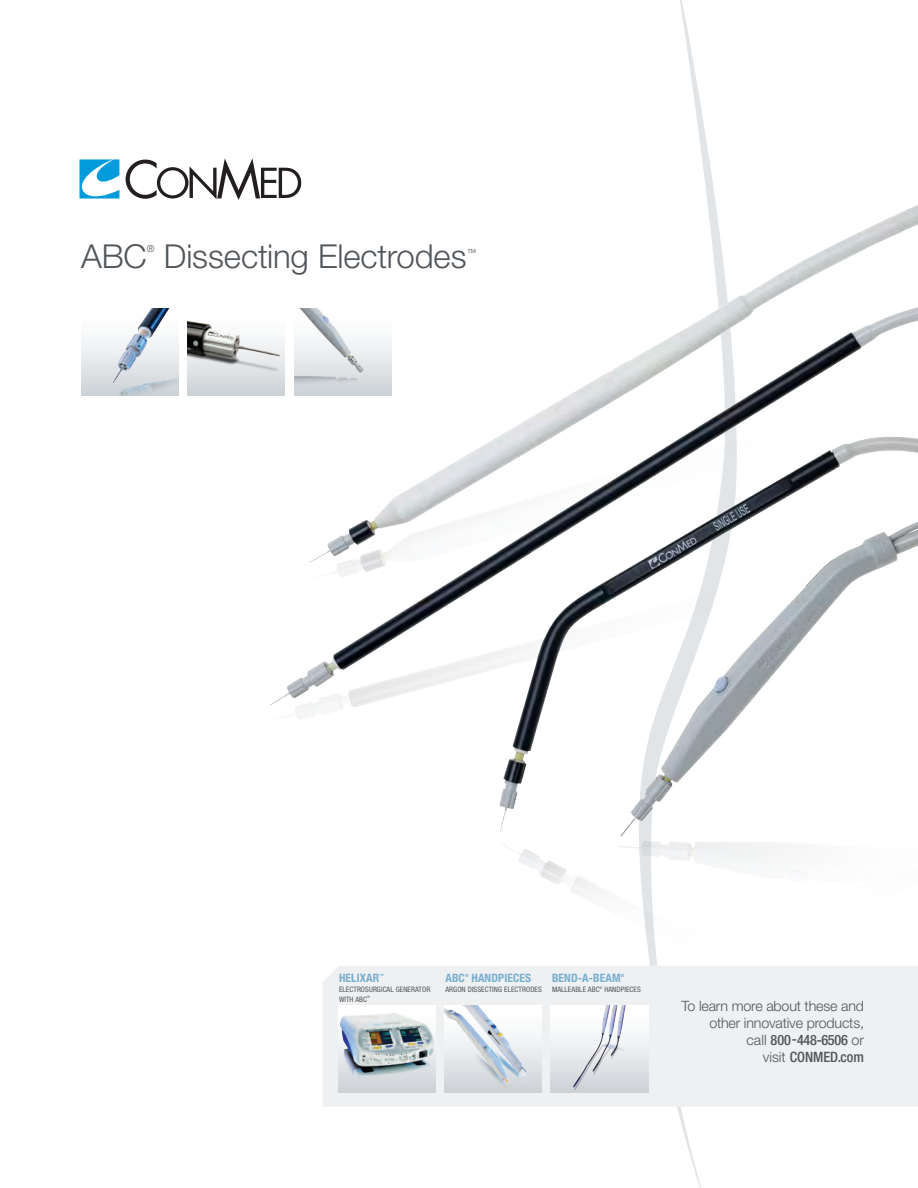
<style>
.page{position:relative;width:918px;height:1188px;background:#fff}
.page>*{position:absolute;margin:0;border:0;box-sizing:border-box;transform-origin:0 0}
._1_ProductTitle{font:300 33px "Helvetica Neue LT Std";letter-spacing:-.005em;color:#51565b}
.t1{font:300 14.25px/17.2px "Helvetica Neue LT Std";letter-spacing:-.01em;color:#515659;text-align:right}
.t2{font:700 condensed 11.7px "Helvetica Neue LT Std";letter-spacing:.01em;color:#78aecd}
._1_ProductTitle-2{font:300 9.6px "Helvetica Neue LT Std";color:#51565b}
.t3{font:condensed 7.5px/9.8px "Helvetica Neue LT Pro";letter-spacing:.01em;color:#515659}
.t4{font:700 condensed 4.35px "Helvetica Neue LT Std";color:#78aecd}
.t5{font:condensed 3.45px "Helvetica Neue LT Pro";color:#515659}
.s1{font-family:"Helvetica Neue LT Pro";font-weight:500;font-stretch:condensed}
</style>
<div class="page">
<img style="left:81px;top:309px;width:97px;height:87px">
<img style="left:188px;top:321px;width:59px;height:75px">
<img style="left:247px;top:51px;width:671px;height:915px">
<svg style="left:126px;top:158px;width:175px;height:42px"></svg>
<svg style="left:80px;top:159px;width:39px;height:40px"></svg>
<div style="left:323px;top:966px;width:595px;height:141px;background:#eef0f2"></div>
<div style="left:338px;top:1005px;width:98px;height:87px;background:linear-gradient(to bottom,#fdffff,#d2d6da)"></div>
<div style="left:444px;top:1005px;width:98px;height:87px;background:linear-gradient(to bottom,#fff,#d0d5d9)"></div>
<div style="left:551px;top:1005px;width:97px;height:87px;background:linear-gradient(to bottom,#fff,#d0d5d9)"></div>
<img style="left:341px;top:1013px;width:92px;height:67px">
<img style="left:569px;top:1005px;width:63px;height:88px">
<img style="left:444px;top:1005px;width:88px;height:88px">
<p class="_1_ProductTitle" style="left:81px;top:236px;width:67px">ABC</p>
<p class="_1_ProductTitle-2" style="left:147px;top:243px;width:9px">®</p>
<p class="_1_ProductTitle" style="left:164px;top:236px;width:304px">Dissecting Electrodes</p>
<p class="_1_ProductTitle-2" style="left:467px;top:247px;width:11px">™</p>
<p class="t2" style="left:339px;top:971px;width:42px">HELIXAR</p>
<p class="t4" style="left:379px;top:973px;width:6px">™</p>
<p class="t3" style="left:339px;top:984px;width:93px">ELECTROSURGICAL GENERATOR<br>WITH ABC</p>
<p class="t5" style="left:367px;top:995px;width:4px">®</p>
<p class="t2" style="left:446px;top:971px;width:21px">ABC</p>
<p class="t4" style="left:465px;top:973px;width:5px">®</p>
<p class="t2" style="left:471px;top:971px;width:61px">HANDPIECES</p>
<p class="t3" style="left:446px;top:984px;width:98px">ARGON DISSECTING ELECTRODES</p>
<p class="t2" style="left:552px;top:971px;width:70px">BEND-A-BEAM</p>
<p class="t4" style="left:621px;top:973px;width:5px">®</p>
<p class="t3" style="left:552px;top:984px;width:49px">MALLEABLE ABC</p>
<p class="t5" style="left:600px;top:985px;width:4px">®</p>
<p class="t3" style="left:604px;top:984px;width:38px">HANDPIECES</p>
<p class="t1" style="left:681px;top:997px;width:184px">To learn more about these and other innovative products,<br>call <span class="s1">800-448-6506</span> or<br>visit <span class="s1">CONMED.com</span></p>
</div>
